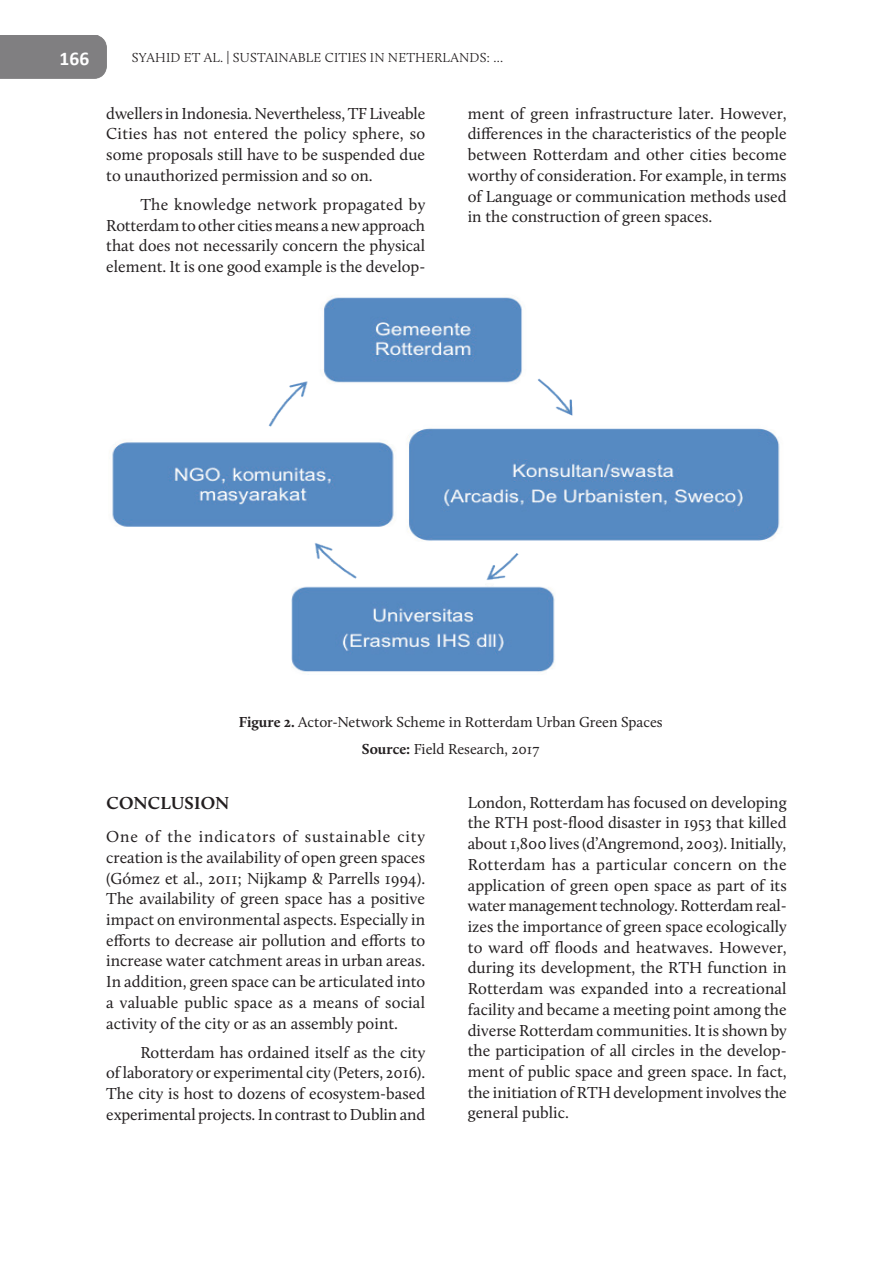
<style>
.page{position:relative;width:893px;height:1263px;background:#fff}
.page>*{position:absolute;margin:0;border:0;box-sizing:border-box;transform-origin:0 0}
.t1{font:700 19.5px "Calibri";color:#fff}
.t2{font:700 18px "Calluna";letter-spacing:.01em;color:#231f20}
.t3{font:16.5px/20.7px "Calluna";color:#231f20;text-align:justify}
.t4{font:15px/26.5px "Calluna";color:#231f20;text-align:center}
.t5{font:300 13.5px "Calluna";letter-spacing:.015em;color:#231f20}
.s1{font-weight:700}
</style>
<div class="page">
<img style="left:112px;top:296px;width:668px;height:376px">
<p class="t1" style="left:60px;top:46px;width:31px">166</p>
<p class="t5" style="left:132px;top:49px;width:373px">SYAHID ET AL. | SUSTAINABLE CITIES IN NETHERLANDS: ...</p>
<p class="t3" style="left:106px;top:103px;width:321px">dwellers in Indonesia. Nevertheless, TF Liveable Cities has not entered the policy sphere, so some proposals still have to be suspended due to unauthorized permission and so on.</p>
<p class="t3" style="left:106px;top:194px;width:321px;text-indent:34px">The knowledge network propagated by Rotterdam to other cities means a new approach that does not necessarily concern the physical element. It is one good example is the develop-</p>
<p class="t3" style="left:468px;top:103px;width:320px">ment of green infrastructure later. However, differences in the characteristics of the people between Rotterdam and other cities become worthy of consideration. For example, in terms of Language or communication methods used in the construction of green spaces.</p>
<p class="t4" style="left:239px;top:709px;width:425px"><span class="s1">Figure 2.</span> Actor-Network Scheme in Rotterdam Urban Green Spaces<br><span class="s1">Source:</span> Field Research, 2017</p>
<p class="t2" style="left:106px;top:791px;width:125px">CONCLUSION</p>
<p class="t3" style="left:106px;top:826px;width:320px">One of the indicators of sustainable city creation is the availability of open green spaces (Gómez et al., 2011; Nijkamp &amp; Parrells 1994).<br>The availability of green space has a positive impact on environmental aspects. Especially in efforts to decrease air pollution and efforts to increase water catchment areas in urban areas.<br>In addition, green space can be articulated into a valuable public space as a means of social activity of the city or as an assembly point.</p>
<p class="t3" style="left:106px;top:1042px;width:321px;text-indent:34px">Rotterdam has ordained itself as the city of laboratory or experimental city (Peters, 2016).<br>The city is host to dozens of ecosystem-based experimental projects. In contrast to Dublin and</p>
<p class="t3" style="left:468px;top:792px;width:321px">London, Rotterdam has focused on developing the RTH post-flood disaster in 1953 that killed about 1,800 lives (d’Angremond, 2003). Initially, Rotterdam has a particular concern on the application of green open space as part of its water management technology. Rotterdam real&shy;izes the importance of green space ecologically to ward off floods and heatwaves. However, during its development, the RTH function in Rotterdam was expanded into a recreational facility and became a meeting point among the diverse Rotterdam communities. It is shown by the participation of all circles in the develop&shy;ment of public space and green space. In fact, the initiation of RTH development involves the general public.</p>
</div>
